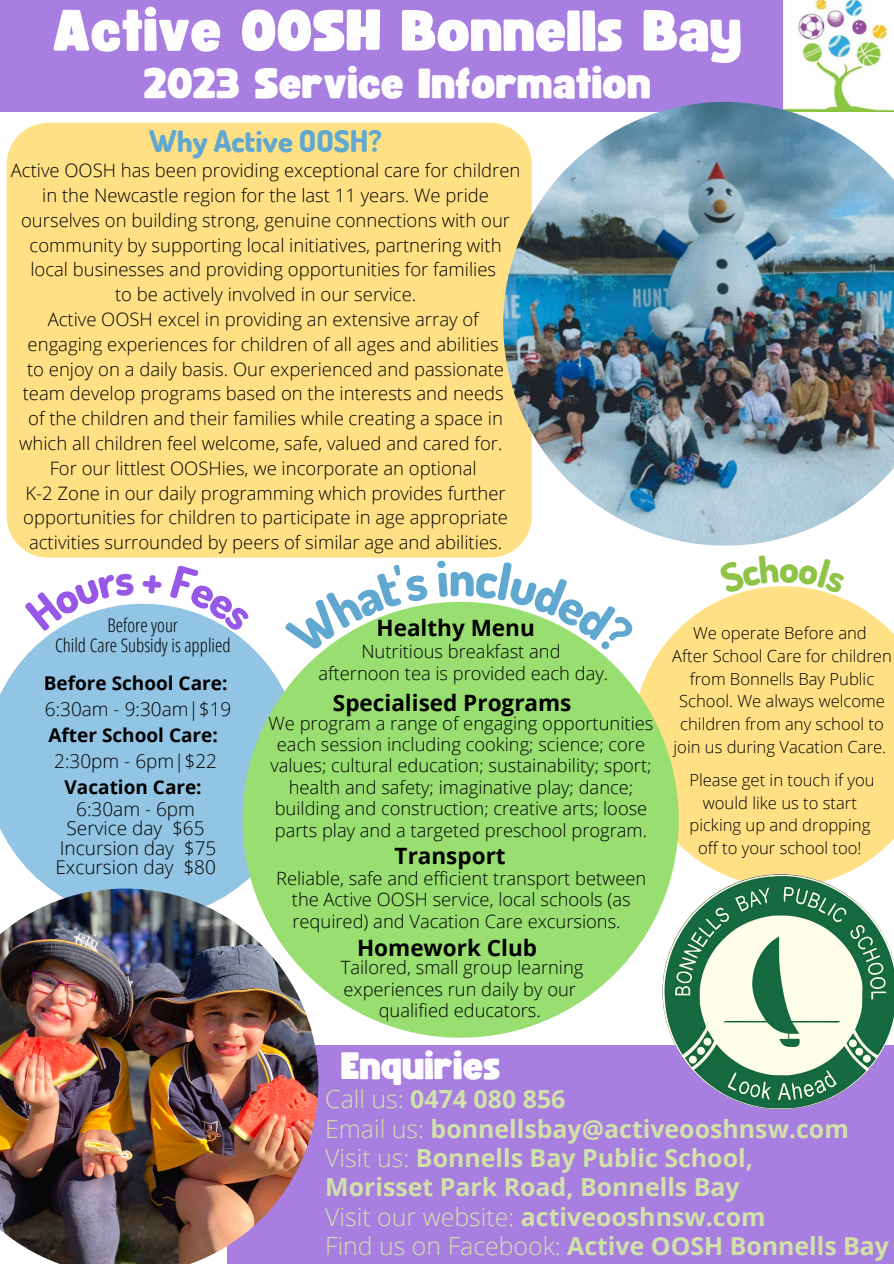
<style>
.page{position:relative;width:894px;height:1264px;background:#fff}
.page>*{position:absolute;margin:0;border:0;box-sizing:border-box;transform-origin:0 0}
.t1{font:57px "Funtastic";color:#fdfdfd}
.t2{font:800 51px "Dosis";color:#61a8d0}
.t3{font:42px "Funtastic";color:#fdfdfd}
.t4{font:37.5px "Funtastic";color:#fdfdfd}
.t5{font:800 30px "Dosis";color:#61a8d0}
.t6{font:700 24.9px/29.2px "Open Sans";color:#d1e2a8}
.t7{font:700 22.5px "Open Sans";color:#000}
.t8{font:300 19.05px/19.2px "Open Sans";color:#000;text-align:center}
.t9{font:700 19.05px "Open Sans";color:#000}
.t10{font:300 18.75px/20.2px "Open Sans Condensed";color:#000;text-align:center}
.t11{font:300 18.45px/24.8px "Open Sans";color:#000;text-align:center}
.t12{font:300 18.3px/21.5px "Open Sans";color:#000;text-align:center}
.t13{font:300 16.65px/22.8px "Open Sans";color:#000;text-align:center}
.s1{font-weight:300}
</style>
<div class="page">
<div style="left:0;top:0;width:893px;height:111px;background:#a97ee1"></div>
<img style="left:783px;top:0;width:110px;height:102px">
<div style="left:7px;top:123px;width:513px;height:434px;background:#ffe085"></div>
<img style="left:503px;top:102px;width:390px;height:443px">
<div style="left:227px;top:1045px;width:666px;height:218px;background:#a97ee1"></div>
<svg style="left:0;top:604px;width:298px;height:284px;background:#9bc9e6"></svg>
<svg style="left:633px;top:594px;width:260px;height:280px;background:#fee28f"></svg>
<div style="left:242px;top:602px;width:436px;height:435px;background:#98de71;border-radius:50%"></div>
<img style="left:0;top:888px;width:318px;height:375px">
<img style="left:662px;top:874px;width:231px;height:235px">
<svg style="left:24px;top:604px;width:110px;height:27px"></svg>
<svg style="left:169px;top:604px;width:82px;height:28px"></svg>
<svg style="left:736px;top:586px;width:95px;height:8px"></svg>
<svg style="left:283px;top:604px;width:145px;height:52px"></svg>
<svg style="left:475px;top:594px;width:161px;height:61px"></svg>
<h1 class="t1" style="left:53px;top:5px;width:690px">Active OOSH Bonnells Bay</h1>
<h3 class="t3" style="left:144px;top:64px;width:509px">2023 Service Information</h3>
<h3 class="t5" style="left:149px;top:121px;width:234px">Why Active OOSH?</h3>
<p class="t11" style="left:11px;top:158px;width:511px">Active OOSH has been providing exceptional care for children in the Newcastle region for the last 11 years. We pride ourselves on building strong, genuine connections with our community by supporting local initiatives, partnering with local businesses and providing opportunities for families<br>to be actively involved in our service.<br>Active OOSH excel in providing an extensive array of engaging experiences for children of all ages and abilities<br>to enjoy on a daily basis. Our experienced and passionate team develop programs based on the interests and needs<br>of the children and their families while creating a space in which all children feel welcome, safe, valued and cared for.<br>For our littlest OOSHies, we incorporate an optional<br>K-2 Zone in our daily programming which provides further opportunities for children to participate in age appropriate activities surrounded by peers of similar age and abilities.</p>
<h2 class="t2" style="left:448px;top:544px;width:29px">n</h2>
<p class="t10" style="left:55px;top:614px;width:177px">Before your<br>Child Care Subsidy is applied</p>
<p class="t13" style="left:672px;top:621px;width:221px">We operate Before and<br>After School Care for children from Bonnells Bay Public<br>School. We always welcome children from any school to join us during Vacation Care.</p>
<p class="t13" style="left:689px;top:768px;width:187px">Please get in touch if you would like us to start picking up and dropping off to your school too!</p>
<p class="t7" style="left:376px;top:611px;width:160px">Healthy Menu</p>
<p class="t12" style="left:318px;top:640px;width:291px">Nutritious breakfast and<br>afternoon tea is provided each day.</p>
<p class="t9" style="left:44px;top:669px;width:185px">Before School Care:</p>
<p class="t8" style="left:45px;top:699px;width:188px">6:30am - 9:30am|$19</p>
<p class="t9" style="left:48px;top:721px;width:171px">After School Care:</p>
<p class="t8" style="left:54px;top:750px;width:164px">2:30pm - 6pm|$22</p>
<p class="t9" style="left:65px;top:773px;width:139px">Vacation Care:</p>
<p class="t8" style="left:55px;top:799px;width:162px">6:30am - 6pm<br>Service day $65<br>Incursion day $75<br>Excursion day $80</p>
<p class="t7" style="left:333px;top:687px;width:240px">Specialised Programs</p>
<p class="t12" style="left:268px;top:711px;width:386px">We program a range of engaging opportunities each session including cooking; science; core values; cultural education; sustainability; sport; health and safety; imaginative play; dance; building and construction; creative arts; loose parts play and a targeted preschool program.</p>
<p class="t7" style="left:394px;top:840px;width:113px">Transport</p>
<p class="t12" style="left:276px;top:866px;width:371px">Reliable, safe and efficient transport between the Active OOSH service, local schools (as required) and Vacation Care excursions.</p>
<p class="t7" style="left:357px;top:931px;width:181px">Homework Club</p>
<p class="t12" style="left:340px;top:956px;width:244px">Tailored, small group learning experiences run daily by our qualified educators.</p>
<h3 class="t4" style="left:341px;top:1048px;width:161px">Enquiries</h3>
<h3 class="t6" style="left:325px;top:1084px;width:565px"><span class="s1">Call us:</span> 0474 080 856<br><span class="s1">Email us:</span> bonnellsbay@activeooshnsw.com <span class="s1">Visit us:</span> Bonnells Bay Public School,<br>Morisset Park Road, Bonnells Bay<br><span class="s1">Visit our website:</span> activeooshnsw.com<br><span class="s1">Find us on Facebook:</span> Active OOSH Bonnells Bay</h3>
</div>
